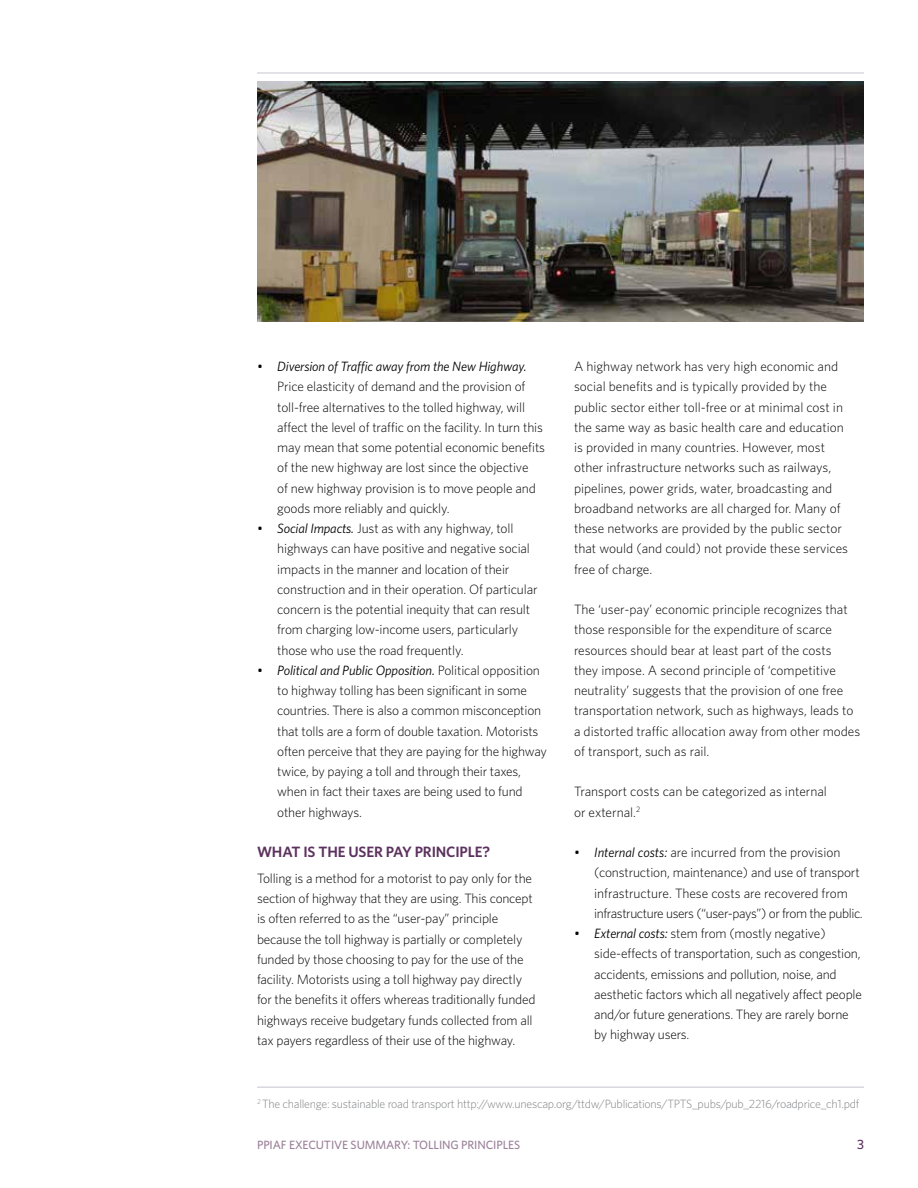
<style>
.page{position:relative;width:918px;height:1188px;background:#fff}
.page>*{position:absolute;margin:0;border:0;box-sizing:border-box;transform-origin:0 0}
.t1{font:600 15px "Whitney";letter-spacing:-.01em;color:#5c315e}
.t2{font:300 13.5px/20.2px "Whitney";letter-spacing:-.01em;color:#000}
.t3{font:italic 13.5px "Whitney";letter-spacing:-.01em;color:#000}
.t4{font:500 13.5px "Whitney";color:#5c315e}
.t5{font:300 12px "Whitney";letter-spacing:-.02em;color:#808285}
.t6{font:500 12px "Whitney";letter-spacing:-.01em;color:#9b819a}
.s1{font-weight:400;font-style:italic}
</style>
<div class="page">
<hr style="left:257px;top:72px;width:607px;height:2px;background:#d8d8df">
<img style="left:257px;top:81px;width:607px;height:240px">
<hr style="left:257px;top:1086px;width:607px;height:2px;background:#d8d8df">
<p class="t3" style="left:257px;top:357px;width:271px">• Diversion of Traffic away from the New Highway.</p>
<p class="t2" style="left:277px;top:376px;width:269px">Price elasticity of demand and the provision of toll-free alternatives to the tolled highway, will affect the level of traffic on the facility. In turn this may mean that some potential economic benefits of the new highway are lost since the objective<br>of new highway provision is to move people and goods more reliably and quickly.</p>
<p class="t2" style="left:277px;top:518px;width:262px;text-indent:-20px"><span class="s1">• Social Impacts.</span> Just as with any highway, toll highways can have positive and negative social impacts in the manner and location of their construction and in their operation. Of particular concern is the potential inequity that can result from charging low-income users, particularly those who use the road frequently.</p>
<p class="t2" style="left:277px;top:660px;width:271px;text-indent:-20px"><span class="s1">• Political and Public Opposition.</span> Political opposition to highway tolling has been significant in some countries. There is also a common misconception that tolls are a form of double taxation. Motorists often perceive that they are paying for the highway twice, by paying a toll and through their taxes, when in fact their taxes are being used to fund other highways.</p>
<p class="t1" style="left:257px;top:842px;width:235px">WHAT IS THE USER PAY PRINCIPLE?</p>
<p class="t2" style="left:257px;top:868px;width:280px">Tolling is a method for a motorist to pay only for the section of highway that they are using. This concept is often referred to as the “user-pay” principle because the toll highway is partially or completely funded by those choosing to pay for the use of the facility. Motorists using a toll highway pay directly for the benefits it offers whereas traditionally funded highways receive budgetary funds collected from all tax payers regardless of their use of the highway.</p>
<p class="t2" style="left:574px;top:356px;width:276px">A highway network has very high economic and social benefits and is typically provided by the public sector either toll-free or at minimal cost in the same way as basic health care and education is provided in many countries. However, most other infrastructure networks such as railways, pipelines, power grids, water, broadcasting and broadband networks are all charged for. Many of these networks are provided by the public sector that would (and could) not provide these services free of charge.</p>
<p class="t2" style="left:574px;top:599px;width:288px">The ‘user-pay’ economic principle recognizes that those responsible for the expenditure of scarce resources should bear at least part of the costs<br>they impose. A second principle of ‘competitive neutrality’ suggests that the provision of one free transportation network, such as highways, leads to a distorted traffic allocation away from other modes of transport, such as rail.</p>
<p class="t2" style="left:574px;top:781px;width:254px">Transport costs can be categorized as internal or external.<sup>2</sup></p>
<p class="t2" style="left:594px;top:842px;width:270px;text-indent:-20px"><span class="s1">• Internal costs:</span> are incurred from the provision (construction, maintenance) and use of transport infrastructure. These costs are recovered from infrastructure users (“user-pays”) or from the public.</p>
<p class="t2" style="left:594px;top:923px;width:269px;text-indent:-20px"><span class="s1">• External costs:</span> stem from (mostly negative) side-effects of transportation, such as congestion, accidents, emissions and pollution, noise, and aesthetic factors which all negatively affect people and/or future generations. They are rarely borne by highway users.</p>
<p class="t5" style="left:257px;top:1096px;width:604px"><sup>2</sup> The challenge: sustainable road transport http://www.unescap.org/ttdw/Publications/TPTS_pubs/pub_2216/roadprice_ch1.pdf</p>
<p class="t6" style="left:257px;top:1137px;width:265px">PPIAF EXECUTIVE SUMMARY: TOLLING PRINCIPLES</p>
<p class="t4" style="left:857px;top:1135px;width:8px">3</p>
</div>
